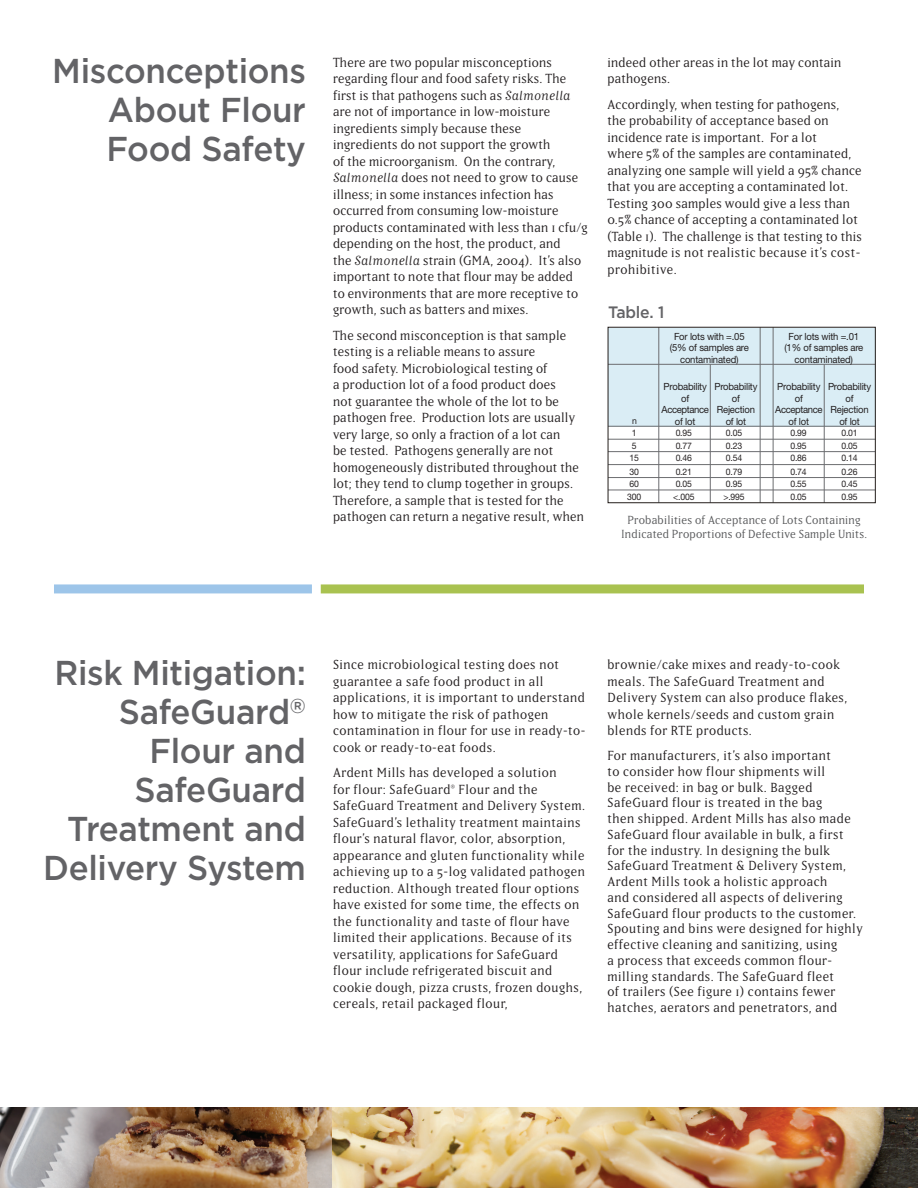
<style>
.page{position:relative;width:918px;height:1188px;background:#fff}
.page>*{position:absolute;margin:0;border:0;box-sizing:border-box;transform-origin:0 0}
.Headline{font:500 34.5px/39px "Gotham";letter-spacing:-.01em;color:#636366;text-align:justify;scale:.96 1}
.Headline-2{font:500 16.5px "Gotham";letter-spacing:-.01em;color:#636366;scale:.96 1}
.t1{font:12.9px/16.5px "Matrix IIOT";letter-spacing:.04em;color:#231f20}
.t2{font:12.9px/16.5px "Matrix IIOT";letter-spacing:.02em;color:#231f20}
.t3{font:11.55px/14.2px "Matrix IIOT";letter-spacing:.02em;color:#57585a;text-align:center}
.Headline-3{font:9.9px/11.4px "Helvetica Neue";letter-spacing:-.02em;color:#231f20;text-align:center;scale:.96 1}
.Headline-4{font:9px "Helvetica Neue";letter-spacing:-.02em;color:#231f20;scale:.96 1}
.s1{font-style:italic}
</style>
<div class="page">
<img style="left:0;top:1107px;width:333px;height:81px">
<div style="left:321px;top:584px;width:543px;height:9px;background:#a9c250"></div>
<div style="left:54px;top:584px;width:258px;height:9px;background:#9dc5e9"></div>
<div style="left:608px;top:328px;width:267px;height:98px;background:#daedf5"></div>
<hr style="left:659px;top:327px;width:1px;height:176px;background:#6c6d70">
<hr style="left:710px;top:364px;width:1px;height:139px;background:#6c6d70">
<hr style="left:824px;top:364px;width:1px;height:139px;background:#6c6d70">
<hr style="left:608px;top:364px;width:267px;height:1px;background:#6c6d70">
<hr style="left:608px;top:426px;width:267px;height:1px;background:#6c6d70">
<hr style="left:608px;top:439px;width:267px;height:1px;background:#6c6d70">
<hr style="left:608px;top:451px;width:267px;height:1px;background:#6c6d70">
<hr style="left:608px;top:464px;width:267px;height:1px;background:#6c6d70">
<hr style="left:608px;top:477px;width:267px;height:1px;background:#6c6d70">
<hr style="left:608px;top:490px;width:267px;height:1px;background:#6c6d70">
<hr style="left:760px;top:327px;width:1px;height:176px;background:#6c6d70">
<hr style="left:773px;top:327px;width:1px;height:176px;background:#6c6d70">
<div style="left:608px;top:327px;width:268px;height:176px;border:1px solid #241e1b"></div>
<img style="left:333px;top:1107px;width:585px;height:81px">
<p class="Headline" style="left:106px;top:50px;width:209px;text-indent:-54px">Misconceptions About Flour Food Safety</p>
<p class="t2" style="left:333px;top:54px;width:256px">There are two popular misconceptions regarding flour and food safety risks. The first is that pathogens such as <span class="s1">Salmonella </span>are not of importance in low-moisture ingredients simply because these ingredients do not support the growth<br>of the microorganism. On the contrary, <span class="s1">Salmonella</span> does not need to grow to cause illness; in some instances infection has occurred from consuming low-moisture products contaminated with less than 1 cfu/g depending on the host, the product, and<br>the <span class="s1">Salmonella</span> strain (GMA, 2004). It’s also important to note that flour may be added<br>to environments that are more receptive to growth, such as batters and mixes.</p>
<p class="t2" style="left:333px;top:327px;width:252px">The second misconception is that sample testing is a reliable means to assure<br>food safety. Microbiological testing of<br>a production lot of a food product does<br>not guarantee the whole of the lot to be pathogen free. Production lots are usually very large, so only a fraction of a lot can<br>be tested. Pathogens generally are not homogeneously distributed throughout the lot; they tend to clump together in groups.<br>Therefore, a sample that is tested for the pathogen can return a negative result, when</p>
<p class="t2" style="left:608px;top:54px;width:235px">indeed other areas in the lot may contain pathogens.</p>
<p class="t2" style="left:608px;top:96px;width:256px">Accordingly, when testing for pathogens,<br>the probability of acceptance based on incidence rate is important. For a lot<br>where 5% of the samples are contaminated, analyzing one sample will yield a 95% chance that you are accepting a contaminated lot.<br>Testing 300 samples would give a less than 0.5% chance of accepting a contaminated lot (Table 1). The challenge is that testing to this magnitude is not realistic because it’s cost&shy;prohibitive.</p>
<p class="Headline-2" style="left:608px;top:303px;width:60px">Table. 1</p>
<p class="Headline-4" style="left:632px;top:415px;width:7px">n</p>
<p class="Headline-3" style="left:674px;top:330px;width:75px">For lots with =.05</p>
<p class="Headline-3" style="left:670px;top:342px;width:84px">(5% of samples are contaminated)</p>
<p class="Headline-3" style="left:662px;top:381px;width:51px">Probability of<br>Acceptance of lot</p>
<p class="Headline-3" style="left:714px;top:381px;width:46px">Probability of<br>Rejection of lot</p>
<p class="Headline-3" style="left:775px;top:381px;width:51px">Probability of<br>Acceptance of lot</p>
<p class="Headline-3" style="left:828px;top:381px;width:46px">Probability of<br>Rejection of lot</p>
<p class="Headline-3" style="left:789px;top:330px;width:75px">For lots with =.01</p>
<p class="Headline-3" style="left:784px;top:342px;width:84px">(1% of samples are contaminated)</p>
<p class="Headline-4" style="left:632px;top:427px;width:7px">1</p>
<p class="Headline-4" style="left:676px;top:427px;width:18px">0.95</p>
<p class="Headline-4" style="left:726px;top:427px;width:18px">0.05</p>
<p class="Headline-4" style="left:790px;top:427px;width:18px">0.99</p>
<p class="Headline-4" style="left:841px;top:427px;width:18px">0.01</p>
<p class="Headline-4" style="left:632px;top:440px;width:7px">5</p>
<p class="Headline-4" style="left:676px;top:440px;width:18px">0.77</p>
<p class="Headline-4" style="left:726px;top:440px;width:18px">0.23</p>
<p class="Headline-4" style="left:790px;top:440px;width:18px">0.95</p>
<p class="Headline-4" style="left:841px;top:440px;width:18px">0.05</p>
<p class="Headline-4" style="left:630px;top:453px;width:11px">15</p>
<p class="Headline-4" style="left:676px;top:453px;width:18px">0.46</p>
<p class="Headline-4" style="left:726px;top:453px;width:18px">0.54</p>
<p class="Headline-4" style="left:790px;top:453px;width:18px">0.86</p>
<p class="Headline-4" style="left:841px;top:453px;width:18px">0.14</p>
<p class="Headline-4" style="left:630px;top:466px;width:11px">30</p>
<p class="Headline-4" style="left:676px;top:466px;width:18px">0.21</p>
<p class="Headline-4" style="left:726px;top:466px;width:18px">0.79</p>
<p class="Headline-4" style="left:790px;top:466px;width:18px">0.74</p>
<p class="Headline-4" style="left:841px;top:466px;width:18px">0.26</p>
<p class="Headline-4" style="left:630px;top:479px;width:11px">60</p>
<p class="Headline-4" style="left:676px;top:479px;width:18px">0.05</p>
<p class="Headline-4" style="left:726px;top:479px;width:18px">0.95</p>
<p class="Headline-4" style="left:790px;top:479px;width:18px">0.55</p>
<p class="Headline-4" style="left:841px;top:479px;width:18px">0.45</p>
<p class="Headline-4" style="left:627px;top:492px;width:16px">300</p>
<p class="Headline-4" style="left:673px;top:492px;width:24px">&lt;.005</p>
<p class="Headline-4" style="left:723px;top:492px;width:24px">&gt;.995</p>
<p class="Headline-4" style="left:790px;top:492px;width:18px">0.05</p>
<p class="Headline-4" style="left:841px;top:492px;width:18px">0.95</p>
<p class="t3" style="left:621px;top:512px;width:248px">Probabilities of Acceptance of Lots Containing<br>Indicated Proportions of Defective Sample Units.</p>
<p class="Headline" style="left:43px;top:653px;width:275px;text-align:right">Risk Mitigation:<br>SafeGuard<sup>®<br></sup>Flour and<br>SafeGuard<br>Treatment and<br>Delivery System</p>
<p class="t1" style="left:333px;top:656px;width:254px">Since microbiological testing does not guarantee a safe food product in all applications, it is important to understand how to mitigate the risk of pathogen contamination in flour for use in ready-to&shy;cook or ready-to-eat foods.</p>
<p class="t1" style="left:333px;top:764px;width:254px">Ardent Mills has developed a solution<br>for flour: SafeGuard<sup>®</sup> Flour and the SafeGuard Treatment and Delivery System.<br>SafeGuard’s lethality treatment maintains flour’s natural flavor, color, absorption, appearance and gluten functionality while achieving up to a 5-log validated pathogen reduction. Although treated flour options have existed for some time, the effects on the functionality and taste of flour have limited their applications. Because of its versatility, applications for SafeGuard flour include refrigerated biscuit and cookie dough, pizza crusts, frozen doughs, cereals, retail packaged flour,</p>
<p class="t1" style="left:608px;top:656px;width:242px">brownie/cake mixes and ready-to-cook meals. The SafeGuard Treatment and Delivery System can also produce flakes, whole kernels/seeds and custom grain blends for RTE products.</p>
<p class="t1" style="left:608px;top:747px;width:257px;line-height:15.8px">For manufacturers, it’s also important<br>to consider how flour shipments will<br>be received: in bag or bulk. Bagged SafeGuard flour is treated in the bag<br>then shipped. Ardent Mills has also made SafeGuard flour available in bulk, a first for the industry. In designing the bulk SafeGuard Treatment &amp; Delivery System, Ardent Mills took a holistic approach<br>and considered all aspects of delivering SafeGuard flour products to the customer.<br>Spouting and bins were designed for highly effective cleaning and sanitizing, using<br>a process that exceeds common flour&shy;milling standards. The SafeGuard fleet<br>of trailers (See figure 1) contains fewer hatches, aerators and penetrators, and</p>
</div>
